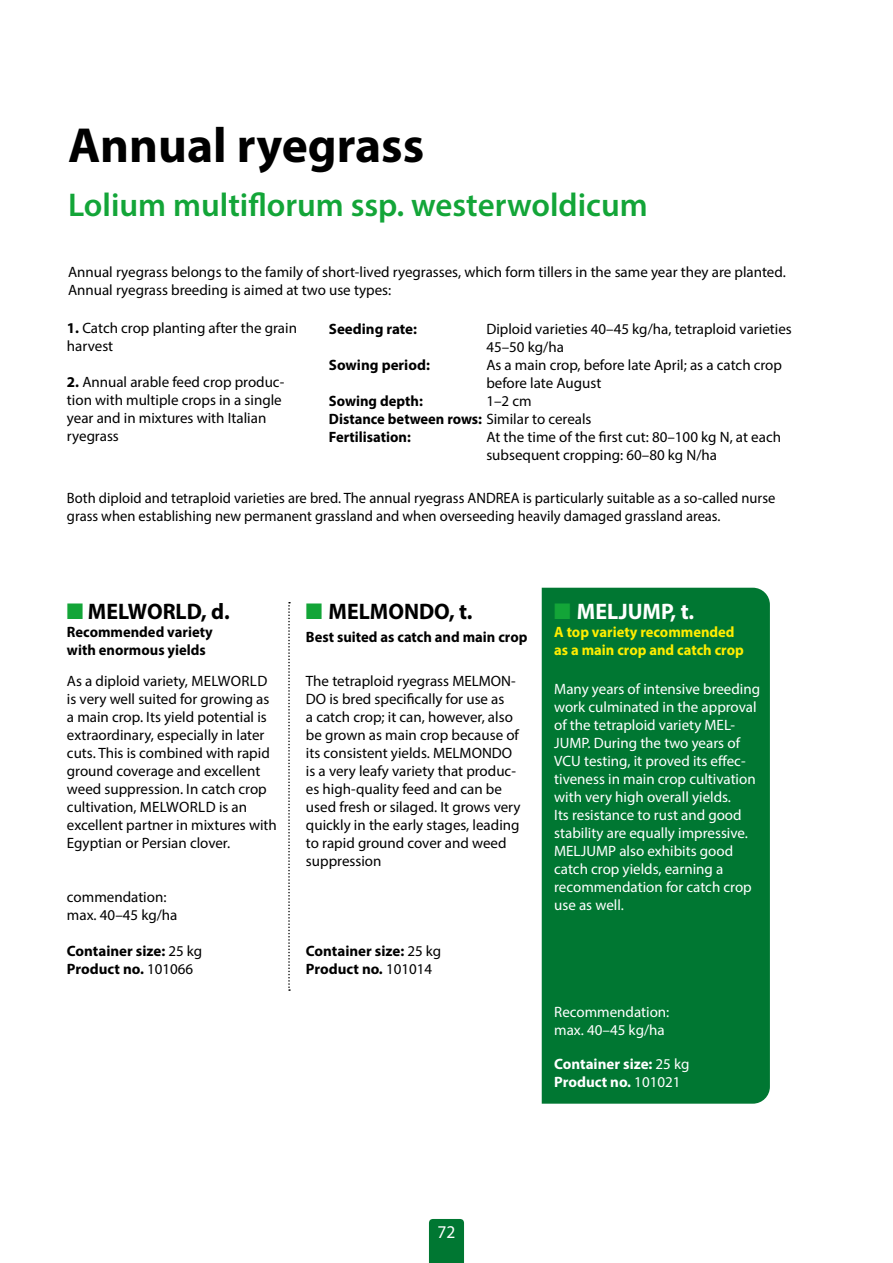
<style>
.page{position:relative;width:893px;height:1263px;background:#fff}
.page>*{position:absolute;margin:0;border:0;box-sizing:border-box;transform-origin:0 0}
.t1{font:700 49.5px "Myriad Pro";color:#000}
.t2{font:600 33px "Myriad Pro";color:#13a538}
.t3{font:700 22.5px "Myriad Pro";color:#000}
.t4{font:700 22.5px "Myriad Pro";color:#fff}
.t5{font:18px "Myriad Pro";color:#fff}
.t6{font:15px/18px "Myriad Pro";color:#000}
.t7{font:15px/18px "Myriad Pro";color:#fff}
.t8{font:700 15px/18px "Myriad Pro";color:#000}
.t9{font:700 15px/18px "Myriad Pro";color:#ffed00}
.t10{font:700 15px/18px "Myriad Pro";color:#fff}
.s1{font-weight:700}
.s2{font-weight:400}
.s3{color:#13a538}
</style>
<div class="page">
<div style="left:542px;top:588px;width:228px;height:516px;background:#007732"></div>
<svg style="left:288px;top:602px;width:2px;height:389px"></svg>
<div style="left:429px;top:1219px;width:35px;height:44px;background:#007732"></div>
<h1 class="t1" style="left:68px;top:113px;width:358px">Annual ryegrass</h1>
<h2 class="t2" style="left:68px;top:184px;width:581px">Lolium multiflorum ssp. westerwoldicum</h2>
<p class="t6" style="left:68px;top:263px;width:719px">Annual ryegrass belongs to the family of short-lived ryegrasses, which form tillers in the same year they are planted.<br>Annual ryegrass breeding is aimed at two use types:</p>
<p class="t6" style="left:67px;top:319px;width:232px"><span class="s1">1.</span> Catch crop planting after the grain harvest</p>
<p class="t6" style="left:67px;top:373px;width:219px"><span class="s1">2.</span> Annual arable feed crop produc&shy;tion with multiple crops in a single year and in mixtures with Italian ryegrass</p>
<p class="t8" style="left:329px;top:319px;width:90px">Seeding rate:</p>
<p class="t6" style="left:486px;top:320px;width:307px">Diploid varieties 40–45 kg/ha, tetraploid varieties<br>45–50 kg/ha</p>
<p class="t8" style="left:329px;top:355px;width:103px">Sowing period:</p>
<p class="t6" style="left:486px;top:356px;width:297px">As a main crop, before late April; as a catch crop before late August</p>
<p class="t8" style="left:329px;top:391px;width:96px">Sowing depth:</p>
<p class="t8" style="left:329px;top:391px;width:264px;text-indent:158px"><span class="s2">1–2 cm<br></span>Distance between rows: <span class="s2">Similar to cereals<br></span>Fertilisation:</p>
<p class="t6" style="left:486px;top:428px;width:296px">At the time of the first cut: 80–100 kg N, at each subsequent cropping: 60–80 kg N/ha</p>
<p class="t6" style="left:67px;top:489px;width:710px">Both diploid and tetraploid varieties are bred. The annual ryegrass ANDREA is particularly suitable as a so-called nurse grass when establishing new permanent grassland and when overseeding heavily damaged grassland areas.</p>
<h3 class="t3" style="left:67px;top:597px;width:164px"><span class="s3">■</span> MELWORLD, d.</h3>
<p class="t8" style="left:67px;top:622px;width:147px">Recommended variety with enormous yields</p>
<p class="t6" style="left:67px;top:671px;width:211px">As a diploid variety, MELWORLD is very well suited for growing as a main crop. Its yield potential is extraordinary, especially in later cuts. This is combined with rapid ground coverage and excellent weed suppression. In catch crop cultivation, MELWORLD is an excellent partner in mixtures with<br>Egyptian or Persian clover.</p>
<p class="t6" style="left:67px;top:887px;width:112px">commendation: max. 40–45 kg/ha</p>
<p class="t8" style="left:67px;top:941px;width:137px">Container size: <span class="s2">25 kg<br></span>Product no. <span class="s2">101066</span></p>
<h3 class="t3" style="left:306px;top:597px;width:168px"><span class="s3">■</span> MELMONDO, t.</h3>
<p class="t8" style="left:306px;top:627px;width:223px">Best suited as catch and main crop</p>
<p class="t6" style="left:306px;top:671px;width:216px">The tetraploid ryegrass MELMON-<br>DO is bred specifically for use as<br>a catch crop; it can, however, also be grown as main crop because of its consistent yields. MELMONDO is a very leafy variety that produc&shy;es high-quality feed and can be used fresh or silaged. It grows very quickly in the early stages, leading to rapid ground cover and weed suppression</p>
<p class="t8" style="left:306px;top:941px;width:137px">Container size: <span class="s2">25 kg<br></span>Product no. <span class="s2">101014</span></p>
<h3 class="t4" style="left:554px;top:597px;width:142px"><span class="s3">■</span> MELJUMP, t.</h3>
<p class="t9" style="left:554px;top:622px;width:191px">A top variety recommended as a main crop and catch crop</p>
<p class="t7" style="left:554px;top:680px;width:207px">Many years of intensive breeding work culminated in the approval of the tetraploid variety MEL-<br>JUMP. During the two years of<br>VCU testing, it proved its effec&shy;tiveness in main crop cultivation with very high overall yields.<br>Its resistance to rust and good stability are equally impressive.<br>MELJUMP also exhibits good catch crop yields, earning a recommendation for catch crop use as well.</p>
<p class="t7" style="left:554px;top:1002px;width:117px">Recommendation: max. 40–45 kg/ha</p>
<p class="t10" style="left:554px;top:1054px;width:137px">Container size: <span class="s2">25 kg<br></span>Product no. <span class="s2">101021</span></p>
<p class="t5" style="left:437px;top:1221px;width:19px">72</p>
</div>
